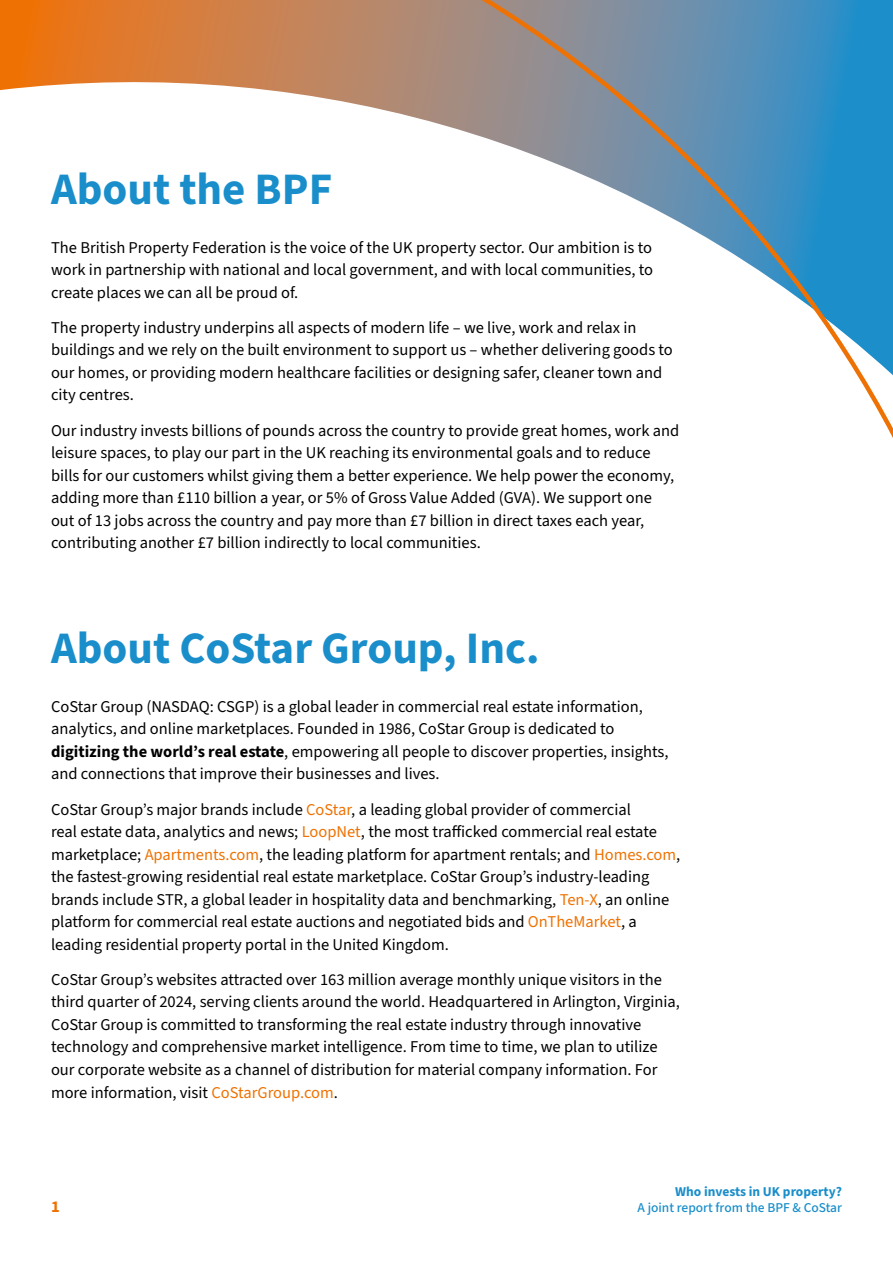
<style>
.page{position:relative;width:893px;height:1263px;background:#fff}
.page>*{position:absolute;margin:0;border:0;box-sizing:border-box;transform-origin:0 0}
.t1{font:700 45px "Source Sans 3";color:#198eca}
.t2{font:16.5px/22.5px "Source Sans 3";color:#000}
.t3{font:700 16.5px "Source Sans 3";color:#ee7203}
.t4{font:500 13.5px "Source Sans 3";color:#198eca}
.t5{font:700 13.5px "Source Sans 3";color:#198eca}
.s1{font-weight:700}
.s2{color:#ee7203}
</style>
<div class="page">
<svg style="left:0;top:0;width:893px;height:438px"></svg>
<h1 class="t1" style="left:51px;top:160px;width:283px">About the BPF</h1>
<p class="t2" style="left:51px;top:236px;width:603px;text-align:justify">The British Property Federation is the voice of the UK property sector. Our ambition is to work in partnership with national and local government, and with local communities, to create places we can all be proud of.</p>
<p class="t2" style="left:51px;top:316px;width:623px">The property industry underpins all aspects of modern life – we live, work and relax in buildings and we rely on the built environment to support us – whether delivering goods to our homes, or providing modern healthcare facilities or designing safer, cleaner town and city centres.</p>
<p class="t2" style="left:51px;top:419px;width:630px">Our industry invests billions of pounds across the country to provide great homes, work and leisure spaces, to play our part in the UK reaching its environmental goals and to reduce bills for our customers whilst giving them a better experience. We help power the economy, adding more than £110 billion a year, or 5% of Gross Value Added (GVA). We support one out of 13 jobs across the country and pay more than £7 billion in direct taxes each year, contributing another £7 billion indirectly to local communities.</p>
<h1 class="t1" style="left:51px;top:619px;width:490px">About CoStar Group, Inc.</h1>
<p class="t2" style="left:51px;top:695px;width:619px">CoStar Group (NASDAQ: CSGP) is a global leader in commercial real estate information, analytics, and online marketplaces. Founded in 1986, CoStar Group is dedicated to <span class="s1">digitizing the world’s real estate</span>, empowering all people to discover properties, insights, and connections that improve their businesses and lives.</p>
<p class="t2" style="left:51px;top:798px;width:631px">CoStar Group’s major brands include <span class="s2">CoStar</span>, a leading global provider of commercial<br>real estate data, analytics and news; <span class="s2">LoopNet</span>, the most trafficked commercial real estate marketplace; <span class="s2">Apartments.com</span>, the leading platform for apartment rentals; and <span class="s2">Homes.com</span>, the fastest-growing residential real estate marketplace. CoStar Group’s industry-leading brands include STR, a global leader in hospitality data and benchmarking, <span class="s2">Ten-X</span>, an online platform for commercial real estate auctions and negotiated bids and <span class="s2">OnTheMarket</span>, a leading residential property portal in the United Kingdom.</p>
<p class="t2" style="left:51px;top:968px;width:630px">CoStar Group’s websites attracted over 163 million average monthly unique visitors in the third quarter of 2024, serving clients around the world. Headquartered in Arlington, Virginia, CoStar Group is committed to transforming the real estate industry through innovative technology and comprehensive market intelligence. From time to time, we plan to utilize our corporate website as a channel of distribution for material company information. For more information, visit <span class="s2">CoStarGroup.com</span>.</p>
<p class="t5" style="left:675px;top:1182px;width:168px">Who invests in UK property?</p>
<p class="t3" style="left:51px;top:1195px;width:10px">1</p>
<p class="t4" style="left:638px;top:1199px;width:206px">A joint report from the BPF &amp; CoStar</p>
</div>
